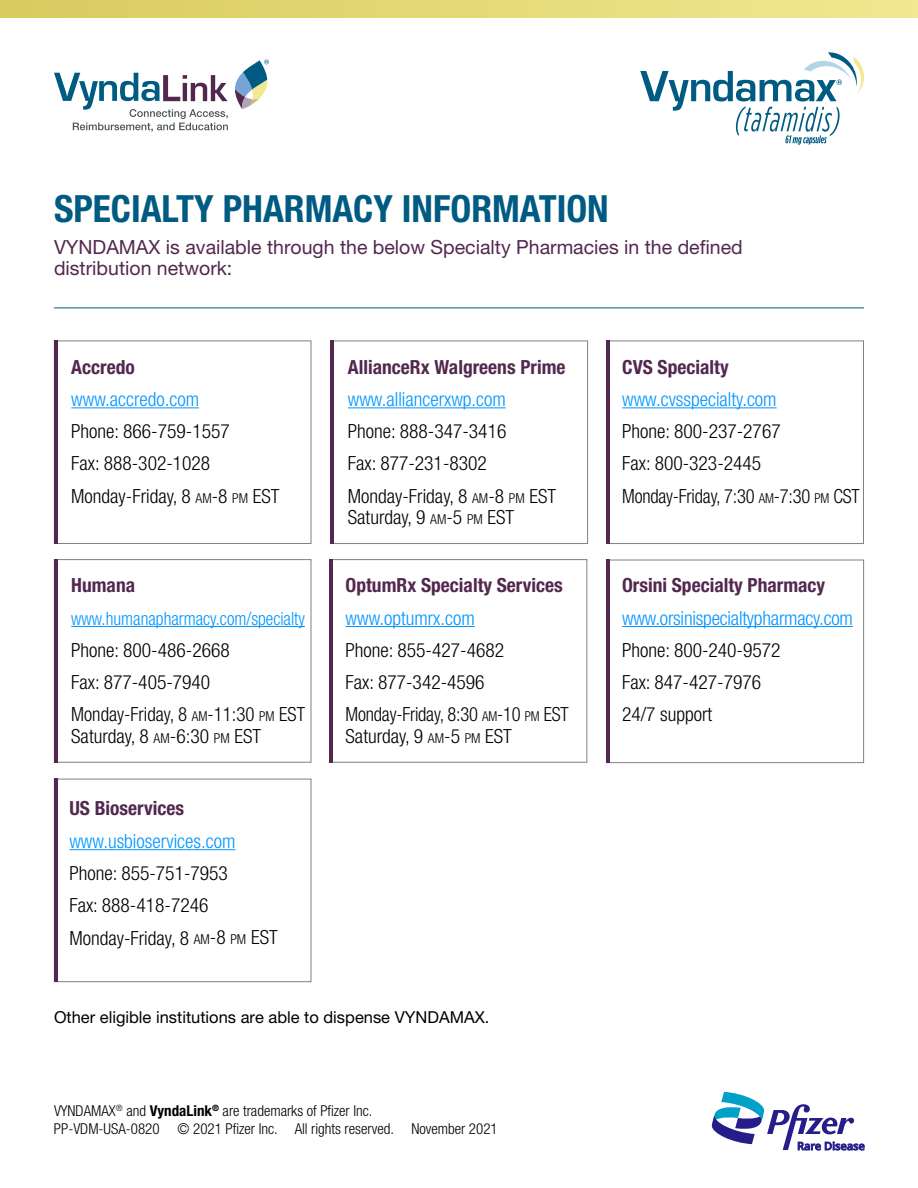
<style>
.page{position:relative;width:918px;height:1188px;background:#fff}
.page>*{position:absolute;margin:0;border:0;box-sizing:border-box;transform-origin:0 0}
.t1{font:700 condensed 37.5px "Helvetica Neue LT Pro";color:#005b82}
.t2{font:300 condensed 19.5px/32.2px "Helvetica Neue LT Pro";color:#000}
.t3{font:300 condensed 19.5px "Helvetica Neue LT Pro";color:#0095ff}
.t4{font:700 condensed 19.5px "Helvetica Neue LT Pro";color:#53284f}
.t5{font:19.5px/21px "Helvetica Neue LT Pro";color:#53284f}
.t6{font:300 condensed 18.3px "Helvetica Neue LT Pro";color:#0095ff;scale:.95 1}
.t7{font:16.5px "Helvetica Neue LT Pro";color:#000}
.t8{font:300 condensed 15px/18px "Helvetica Neue LT Pro";color:#000}
.s1{font-size:13.65px}
.s2{font-weight:700}
</style>
<div class="page">
<div style="left:0;top:0;width:918px;height:17px;background:linear-gradient(to right,#d9cb5f,#f1e890)"></div>
<hr style="left:71px;top:407px;width:128px;height:1px;background:#0095ff">
<hr style="left:346px;top:626px;width:129px;height:1px;background:#0095ff">
<hr style="left:622px;top:407px;width:155px;height:1px;background:#0095ff">
<hr style="left:69px;top:849px;width:166px;height:1px;background:#0095ff">
<hr style="left:622px;top:626px;width:231px;height:1px;background:#0095ff">
<hr style="left:71px;top:626px;width:234px;height:1px;background:#0095ff">
<hr style="left:348px;top:407px;width:158px;height:1px;background:#0095ff">
<div style="left:54px;top:341px;width:257px;height:203px;border:1px solid #808080"></div>
<hr style="left:54px;top:308px;width:810px;height:1px;background:#005b82">
<div style="left:54px;top:559px;width:257px;height:204px;border:1px solid #808080"></div>
<div style="left:331px;top:341px;width:257px;height:203px;border:1px solid #808080"></div>
<div style="left:330px;top:559px;width:257px;height:204px;border:1px solid #808080"></div>
<div style="left:606px;top:341px;width:258px;height:203px;border:1px solid #808080"></div>
<div style="left:54px;top:779px;width:257px;height:203px;border:1px solid #808080"></div>
<div style="left:607px;top:560px;width:257px;height:203px;border:1px solid #808080"></div>
<hr style="left:54px;top:341px;width:3px;height:203px;background:#53284f">
<hr style="left:330px;top:559px;width:3px;height:203px;background:#53284f">
<hr style="left:606px;top:341px;width:4px;height:203px;background:#53284f">
<hr style="left:54px;top:559px;width:3px;height:203px;background:#53284f">
<hr style="left:331px;top:341px;width:3px;height:203px;background:#53284f">
<hr style="left:54px;top:779px;width:3px;height:203px;background:#53284f">
<hr style="left:607px;top:560px;width:3px;height:203px;background:#53284f">
<svg style="left:54px;top:73px;width:174px;height:59px"></svg>
<svg style="left:235px;top:60px;width:34px;height:49px"></svg>
<svg style="left:640px;top:52px;width:224px;height:93px"></svg>
<svg style="left:712px;top:1092px;width:153px;height:58px"></svg>
<h1 class="t1" style="left:54px;top:186px;width:556px">SPECIALTY PHARMACY INFORMATION</h1>
<p class="t5" style="left:54px;top:237px;width:690px">VYNDAMAX is available through the below Specialty Pharmacies in the defined distribution network:</p>
<p class="t4" style="left:71px;top:355px;width:65px">Accredo</p>
<p class="t3" style="left:71px;top:388px;width:129px">www.accredo.com</p>
<p class="t2" style="left:71px;top:415px;width:210px">Phone: 866-759-1557<br>Fax: 888-302-1028<br>Monday-Friday, 8 <span class="s1">AM</span>-8 <span class="s1">PM</span> EST</p>
<p class="t4" style="left:71px;top:574px;width:65px">Humana</p>
<p class="t6" style="left:71px;top:608px;width:247px">www.humanapharmacy.com/specialty</p>
<p class="t2" style="left:71px;top:634px;width:235px">Phone: 800-486-2668<br>Fax: 877-405-7940<br>Monday-Friday, 8 <span class="s1">AM</span>-11:30 <span class="s1">PM</span> EST</p>
<p class="t2" style="left:71px;top:720px;width:191px">Saturday, 8 <span class="s1">AM</span>-6:30 <span class="s1">PM</span> EST</p>
<p class="t4" style="left:69px;top:797px;width:116px">US Bioservices</p>
<p class="t3" style="left:69px;top:830px;width:167px">www.usbioservices.com</p>
<p class="t2" style="left:69px;top:857px;width:210px">Phone: 855-751-7953<br>Fax: 888-418-7246<br>Monday-Friday, 8 <span class="s1">AM</span>-8 <span class="s1">PM</span> EST</p>
<p class="t4" style="left:348px;top:355px;width:219px">AllianceRx Walgreens Prime</p>
<p class="t3" style="left:348px;top:388px;width:160px">www.alliancerxwp.com</p>
<p class="t2" style="left:348px;top:415px;width:210px">Phone: 888-347-3416<br>Fax: 877-231-8302<br>Monday-Friday, 8 <span class="s1">AM</span>-8 <span class="s1">PM</span> EST</p>
<p class="t2" style="left:348px;top:501px;width:168px">Saturday, 9 <span class="s1">AM</span>-5 <span class="s1">PM</span> EST</p>
<p class="t4" style="left:346px;top:574px;width:219px">OptumRx Specialty Services</p>
<p class="t3" style="left:346px;top:607px;width:131px">www.optumrx.com</p>
<p class="t2" style="left:346px;top:634px;width:225px">Phone: 855-427-4682<br>Fax: 877-342-4596<br>Monday-Friday, 8:30 <span class="s1">AM</span>-10 <span class="s1">PM</span> EST</p>
<p class="t2" style="left:346px;top:720px;width:168px">Saturday, 9 <span class="s1">AM</span>-5 <span class="s1">PM</span> EST</p>
<p class="t7" style="left:54px;top:1007px;width:437px">Other eligible institutions are able to dispense VYNDAMAX.</p>
<p class="t8" style="left:54px;top:1102px;width:445px">VYNDAMAX<sup>®</sup> and <span class="s2">VyndaLink</span><sup>®</sup> are trademarks of Pfizer Inc.<br>PP-VDM-USA-0820 © 2021 Pfizer Inc. All rights reserved. November 2021</p>
<p class="t4" style="left:622px;top:355px;width:108px">CVS Specialty</p>
<p class="t3" style="left:622px;top:388px;width:156px">www.cvsspecialty.com</p>
<p class="t2" style="left:622px;top:415px;width:239px">Phone: 800-237-2767<br>Fax: 800-323-2445<br>Monday-Friday, 7:30 <span class="s1">AM</span>-7:30 <span class="s1">PM</span> CST</p>
<p class="t4" style="left:622px;top:574px;width:204px">Orsini Specialty Pharmacy</p>
<p class="t3" style="left:622px;top:607px;width:232px">www.orsinispecialtypharmacy.com</p>
<p class="t2" style="left:622px;top:634px;width:160px">Phone: 800-240-9572<br>Fax: 847-427-7976<br>24/7 support</p>
</div>
